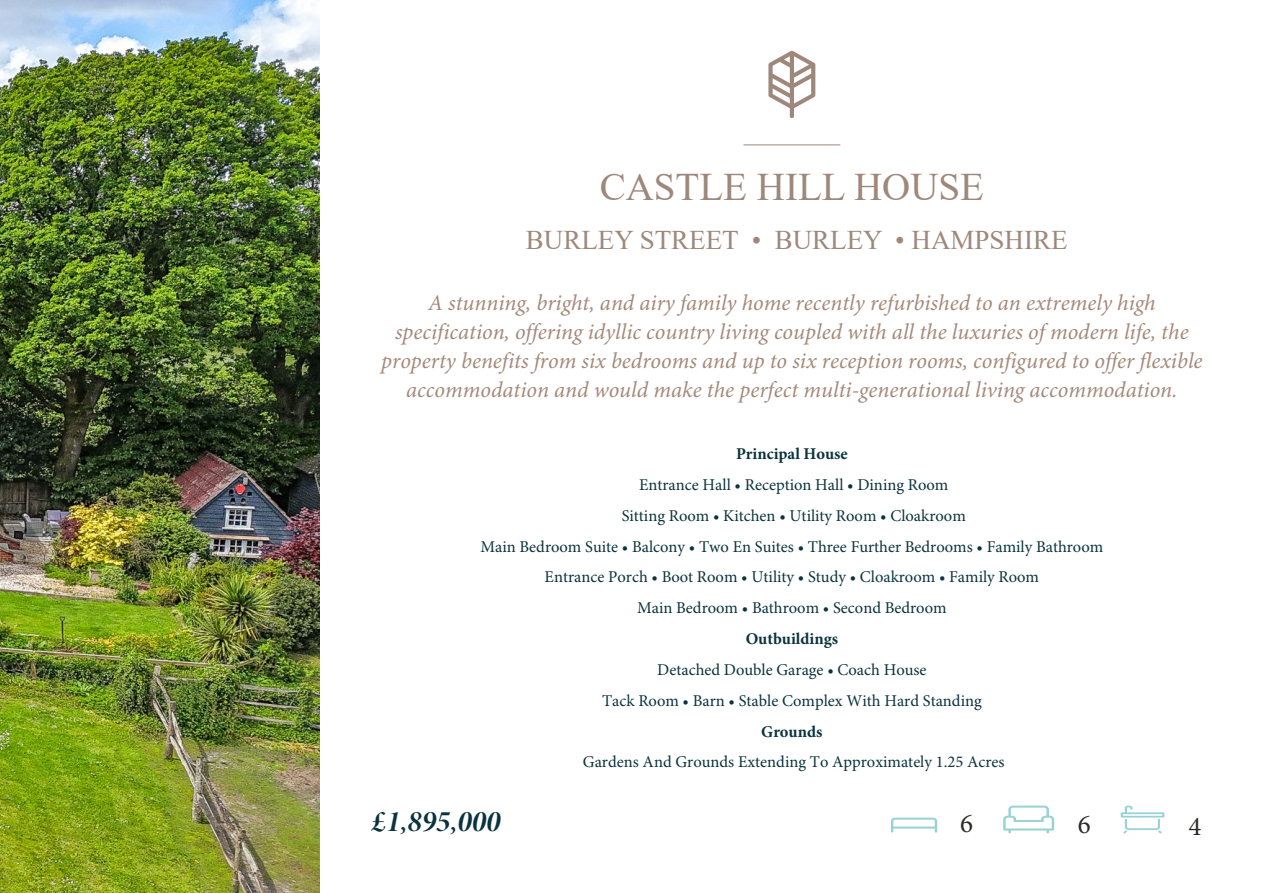
<style>
.page{position:relative;width:1263px;height:893px;background:#fff}
.page>*{position:absolute;margin:0;border:0;box-sizing:border-box;transform-origin:0 0}
.t1{font:39px "Times New Roman";color:#9e887b}
.t2{font:30px "Minion Pro Bold It Disp";color:#0b333d}
.t3{font:27px "Times New Roman";color:#9e887b}
.t4{font:27px "Minion Pro";color:#2c2b2a}
.t5{font:italic 22.5px/28.8px "Minion Pro";color:#a4897a;text-align:center}
.t6{font:16.5px/30.8px "Minion Pro";color:#0b333d;text-align:center}
.t7{font:700 16.5px "Minion Pro";color:#0b333d}
</style>
<div class="page">
<img style="left:0;top:0;width:319px;height:893px">
<hr style="left:743px;top:144px;width:97px;height:1px;background:#9e887b">
<svg style="left:768px;top:51px;width:47px;height:67px"></svg>
<svg style="left:1121px;top:806px;width:43px;height:27px"></svg>
<svg style="left:1003px;top:806px;width:51px;height:27px"></svg>
<svg style="left:891px;top:818px;width:46px;height:14px"></svg>
<hr style="left:892px;top:826px;width:44px;height:3px;background:#98d2d4">
<h1 class="t1" style="left:600px;top:173px;width:386px">CASTLE HILL HOUSE</h1>
<h3 class="t3" style="left:526px;top:230px;width:543px">BURLEY STREET • BURLEY • HAMPSHIRE</h3>
<p class="t5" style="left:381px;top:291px;width:823px">A stunning, bright, and airy family home recently refurbished to an extremely high specification, offering idyllic country living coupled with all the luxuries of modern life, the property benefits from six bedrooms and up to six reception rooms, configured to offer flexible accommodation and would make the perfect multi-generational living accommodation.</p>
<p class="t7" style="left:736px;top:447px;width:113px">Principal House</p>
<p class="t6" style="left:480px;top:471px;width:624px">Entrance Hall • Reception Hall • Dining Room<br>Sitting Room • Kitchen • Utility Room • Cloakroom<br>Main Bedroom Suite • Balcony • Two En Suites • Three Further Bedrooms • Family Bathroom Entrance Porch • Boot Room • Utility • Study • Cloakroom • Family Room<br>Main Bedroom • Bathroom • Second Bedroom</p>
<p class="t7" style="left:746px;top:632px;width:94px">Outbuildings</p>
<p class="t6" style="left:602px;top:656px;width:381px">Detached Double Garage • Coach House<br>Tack Room • Barn • Stable Complex With Hard Standing</p>
<p class="t7" style="left:761px;top:724px;width:63px">Grounds</p>
<p class="t6" style="left:583px;top:748px;width:423px">Gardens And Grounds Extending To Approximately 1.25 Acres</p>
<h2 class="t2" style="left:372px;top:809px;width:130px">£1,895,000</h2>
<h3 class="t4" style="left:960px;top:813px;width:14px">6</h3>
<h3 class="t4" style="left:1078px;top:814px;width:14px">6</h3>
<h3 class="t4" style="left:1188px;top:815px;width:14px">4</h3>
</div>
